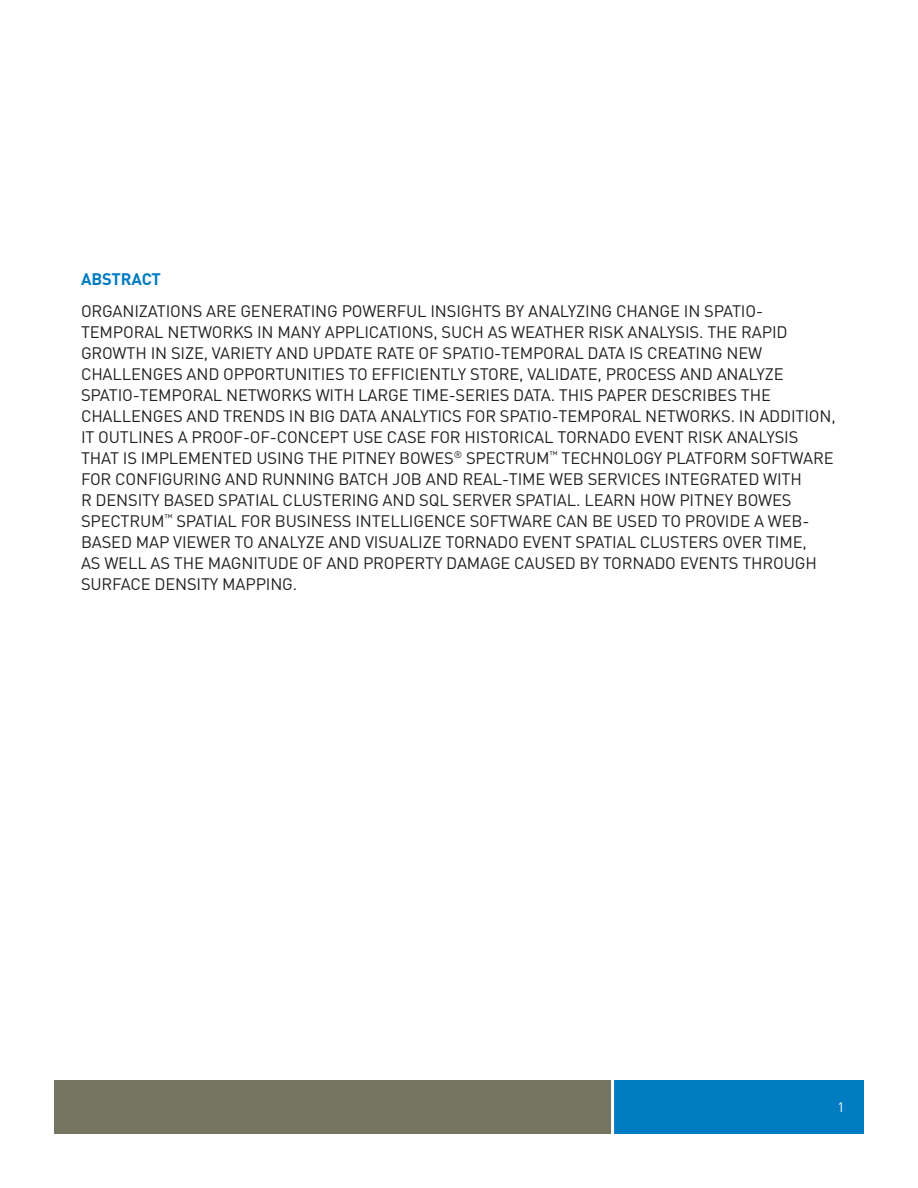
<style>
.page{position:relative;width:918px;height:1188px;background:#fff}
.page>*{position:absolute;margin:0;border:0;box-sizing:border-box;transform-origin:0 0}
.Body_Copy{font:16.5px/21px "DIN";letter-spacing:-.01em;color:#231f20}
.Body_Copy_Head{font:700 16.5px "DIN";letter-spacing:-.01em;color:#007cc2}
.t1{font:13.5px "DIN";color:#fff}
</style>
<div class="page">
<div style="left:54px;top:1080px;width:560px;height:54px;background:#767561"></div>
<div style="left:613px;top:1080px;width:251px;height:54px;background:#007cc2"></div>
<hr style="left:611px;top:1080px;width:3px;height:55px;background:#fff">
<p class="Body_Copy_Head" style="left:81px;top:268px;width:81px">ABSTRACT</p>
<p class="Body_Copy" style="left:81px;top:300px;width:756px">ORGANIZATIONS ARE GENERATING POWERFUL INSIGHTS BY ANALYZING CHANGE IN SPATIO-TEMPORAL NETWORKS IN MANY APPLICATIONS, SUCH AS WEATHER RISK ANALYSIS. THE RAPID GROWTH IN SIZE, VARIETY AND UPDATE RATE OF SPATIO-TEMPORAL DATA IS CREATING NEW CHALLENGES AND OPPORTUNITIES TO EFFICIENTLY STORE, VALIDATE, PROCESS AND ANALYZE SPATIO-TEMPORAL NETWORKS WITH LARGE TIME-SERIES DATA. THIS PAPER DESCRIBES THE CHALLENGES AND TRENDS IN BIG DATA ANALYTICS FOR SPATIO-TEMPORAL NETWORKS. IN ADDITION, IT OUTLINES A PROOF-OF-CONCEPT USE CASE FOR HISTORICAL TORNADO EVENT RISK ANALYSIS THAT IS IMPLEMENTED USING THE PITNEY BOWES<sup>®</sup> SPECTRUM<sup>™</sup> TECHNOLOGY PLATFORM SOFTWARE FOR CONFIGURING AND RUNNING BATCH JOB AND REAL-TIME WEB SERVICES INTEGRATED WITH<br>R DENSITY BASED SPATIAL CLUSTERING AND SQL SERVER SPATIAL. LEARN HOW PITNEY BOWES SPECTRUM<sup>™</sup> SPATIAL FOR BUSINESS INTELLIGENCE SOFTWARE CAN BE USED TO PROVIDE A WEB-BASED MAP VIEWER TO ANALYZE AND VISUALIZE TORNADO EVENT SPATIAL CLUSTERS OVER TIME,<br>AS WELL AS THE MAGNITUDE OF AND PROPERTY DAMAGE CAUSED BY TORNADO EVENTS THROUGH SURFACE DENSITY MAPPING.</p>
<p class="t1" style="left:838px;top:1099px;width:9px">1</p>
</div>
